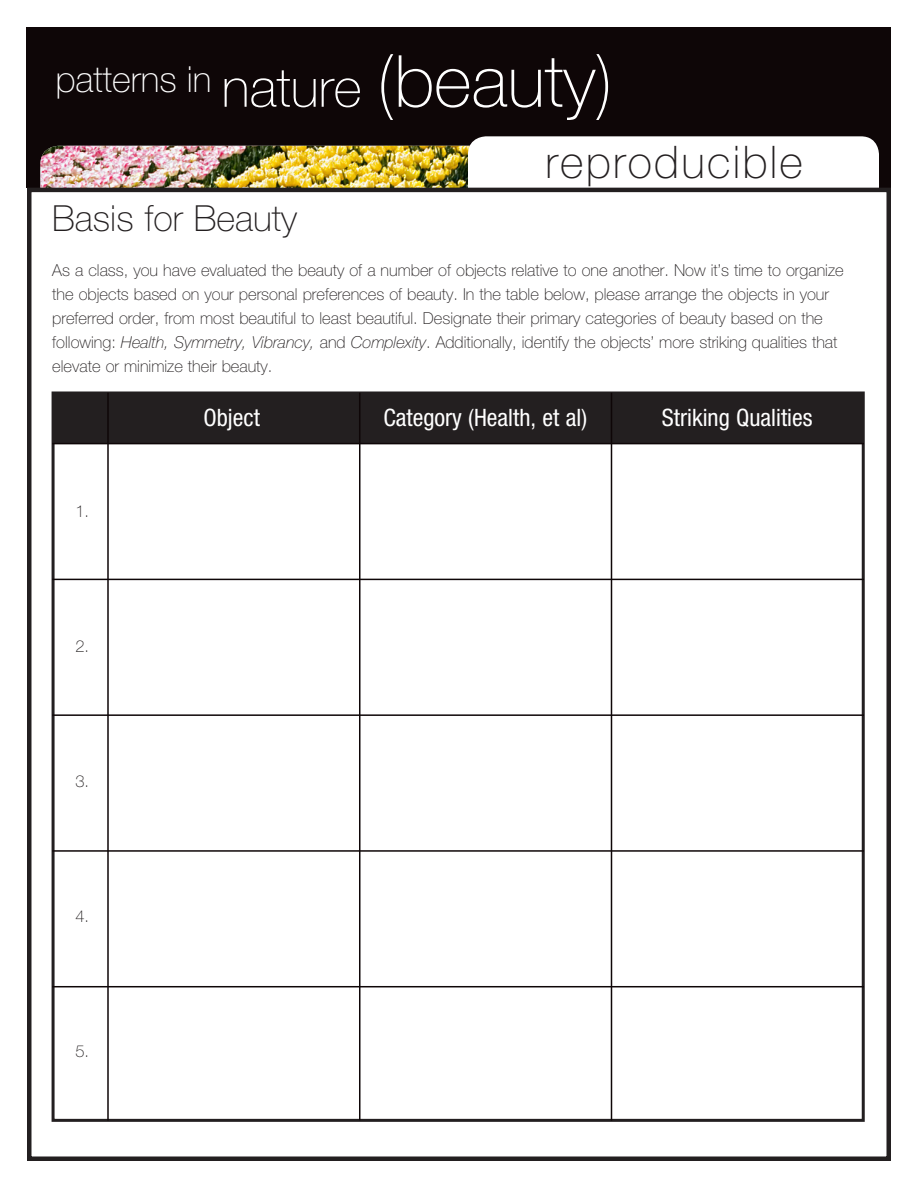
<style>
.page{position:relative;width:918px;height:1188px;background:#fff}
.page>*{position:absolute;margin:0;border:0;box-sizing:border-box;transform-origin:0 0}
.t1{font:100 45px "Helvetica Neue";letter-spacing:.05em;color:#231f20}
.t2{font:100 36px "Helvetica Neue";color:#fff}
.t3{font:100 36px "Helvetica Neue";color:#231f20}
.t4{font:condensed 24px "Helvetica Neue";color:#fff}
.t5{font:100 16.5px/24px "Helvetica Neue";color:#231f20}
.s1{font-size:54px}
.s2{font-size:72px}
.s3{font-style:italic}
</style>
<div class="page">
<div style="left:27px;top:27px;width:864px;height:161px;background:#0e0607"></div>
<img style="left:40px;top:136px;width:839px;height:52px">
<div style="left:53px;top:393px;width:810px;height:51px;background:#231f20"></div>
<div style="left:52px;top:392px;width:813px;height:730px;border:3px solid #231f20"></div>
<hr style="left:52px;top:443px;width:812px;height:1px;background:#0e0607">
<hr style="left:52px;top:579px;width:812px;height:1px;background:#0e0607">
<hr style="left:52px;top:714px;width:812px;height:2px;background:#0e0607">
<hr style="left:52px;top:850px;width:812px;height:2px;background:#0e0607">
<hr style="left:52px;top:986px;width:812px;height:1px;background:#0e0607">
<hr style="left:107px;top:393px;width:2px;height:727px;background:#0e0607">
<hr style="left:359px;top:393px;width:1px;height:727px;background:#0e0607">
<hr style="left:611px;top:393px;width:1px;height:728px;background:#0e0607">
<div style="left:27px;top:188px;width:864px;height:973px;border:4px solid #231f20"></div>
<p class="t2" style="left:55px;top:58px;width:559px">patterns in <span class="s1">nature</span> <span class="s2">(beauty)</span></p>
<p class="t1" style="left:545px;top:136px;width:259px">reproducible</p>
<p class="t3" style="left:52px;top:198px;width:246px">Basis for Beauty</p>
<p class="t5" style="left:52px;top:258px;width:793px">As a class, you have evaluated the beauty of a number of objects relative to one another. Now it’s time to organize the objects based on your personal preferences of beauty. In the table below, please arrange the objects in your preferred order, from most beautiful to least beautiful. Designate their primary categories of beauty based on the following: <span class="s3">Health, Symmetry, Vibrancy,</span> and <span class="s3">Complexity</span>. Additionally, identify the objects’ more striking qualities that elevate or minimize their beauty.</p>
<p class="t4" style="left:204px;top:404px;width:58px">Object</p>
<p class="t4" style="left:383px;top:404px;width:205px">Category (Health, et al)</p>
<p class="t4" style="left:662px;top:404px;width:152px">Striking Qualities</p>
<p class="t5" style="left:75px;top:499px;width:15px">1.</p>
<p class="t5" style="left:75px;top:634px;width:15px">2.</p>
<p class="t5" style="left:75px;top:769px;width:15px">3.</p>
<p class="t5" style="left:75px;top:904px;width:15px">4.</p>
<p class="t5" style="left:75px;top:1039px;width:15px">5.</p>
</div>
